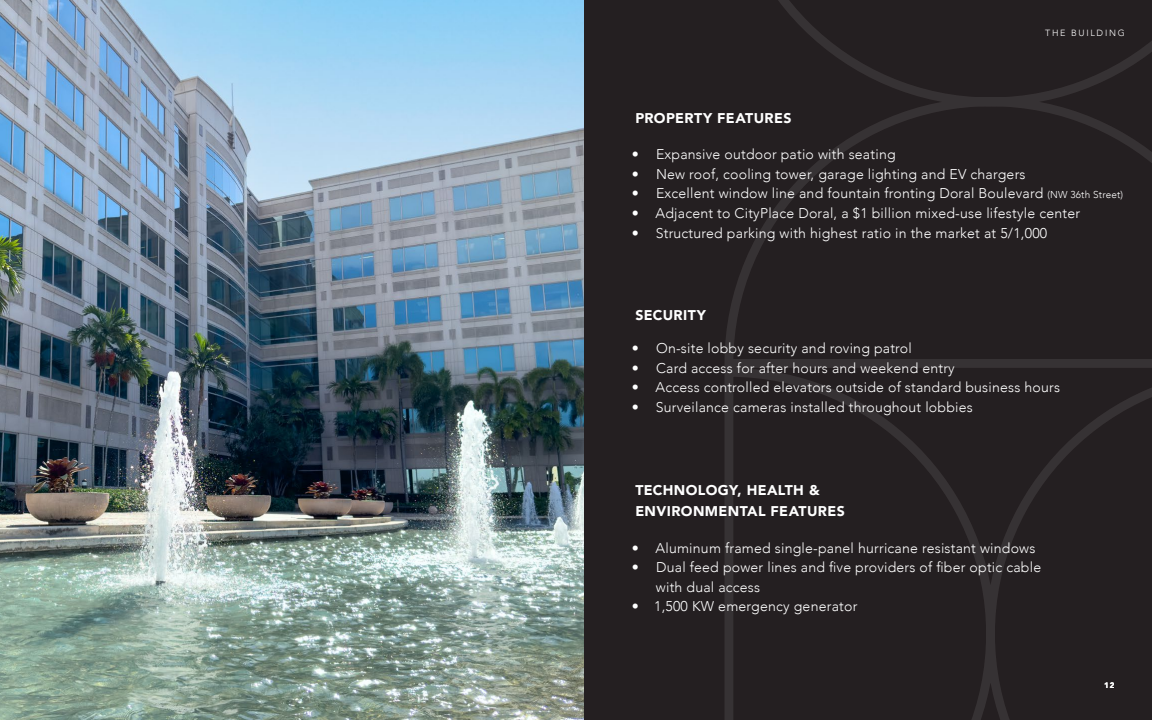
<style>
.page{position:relative;width:1152px;height:720px;background:#241f21}
.page>*{position:absolute;margin:0;border:0;box-sizing:border-box;transform-origin:0 0}
.t1{font:300 14.1px/19.6px "Avenir";letter-spacing:.015em;color:#fff}
.t2{font:900 14.1px/21.2px "Avenir";letter-spacing:.025em;color:#fff}
.t3{font:300 9px "Avenir";letter-spacing:.19em;color:#fff}
.t4{font:900 7.9px "Avenir";color:#fff}
.s1{font-weight:400}
.s2{font-size:10px}
</style>
<div class="page">
<svg style="left:725px;top:0;width:427px;height:367px"></svg>
<svg style="left:725px;top:367px;width:427px;height:353px"></svg>
<img style="left:0;top:0;width:583px;height:720px">
<p class="t2" style="left:635px;top:107px;width:158px">PROPERTY FEATURES</p>
<p class="t3" style="left:1045px;top:27px;width:81px">THE BUILDING</p>
<p class="t1" style="left:632px;top:145px;width:265px"><span class="s1">•</span> Expansive outdoor patio with seating</p>
<p class="t1" style="left:632px;top:164px;width:395px"><span class="s1">•</span> New roof, cooling tower, garage lighting and EV chargers</p>
<p class="t1" style="left:632px;top:184px;width:493px"><span class="s1">•</span> Excellent window line and fountain fronting Doral Boulevard <span class="s2">(NW 36th Street)</span></p>
<p class="t1" style="left:632px;top:203px;width:450px"><span class="s1">•</span> Adjacent to CityPlace Doral, a $1 billion mixed-use lifestyle center</p>
<p class="t1" style="left:632px;top:223px;width:417px"><span class="s1">•</span> Structured parking with highest ratio in the market at 5/1,000</p>
<p class="t2" style="left:635px;top:304px;width:72px">SECURITY</p>
<p class="t1" style="left:632px;top:338px;width:282px"><span class="s1">•</span> On-site lobby security and roving patrol</p>
<p class="t1" style="left:632px;top:358px;width:325px"><span class="s1">•</span> Card access for after hours and weekend entry</p>
<p class="t1" style="left:632px;top:377px;width:430px"><span class="s1">•</span> Access controlled elevators outside of standard business hours</p>
<p class="t1" style="left:632px;top:397px;width:343px"><span class="s1">•</span> Surveilance cameras installed throughout lobbies</p>
<p class="t2" style="left:635px;top:479px;width:211px">TECHNOLOGY, HEALTH &amp;<br>ENVIRONMENTAL FEATURES</p>
<p class="t1" style="left:632px;top:538px;width:405px"><span class="s1">•</span> Aluminum framed single-panel hurricane resistant windows</p>
<p class="t1" style="left:656px;top:558px;width:387px;text-indent:-24px"><span class="s1">•</span> Dual feed power lines and five providers of fiber optic cable with dual access</p>
<p class="t1" style="left:632px;top:597px;width:227px"><span class="s1">•</span> 1,500 KW emergency generator</p>
<p class="t4" style="left:1104px;top:678px;width:12px">12</p>
</div>
